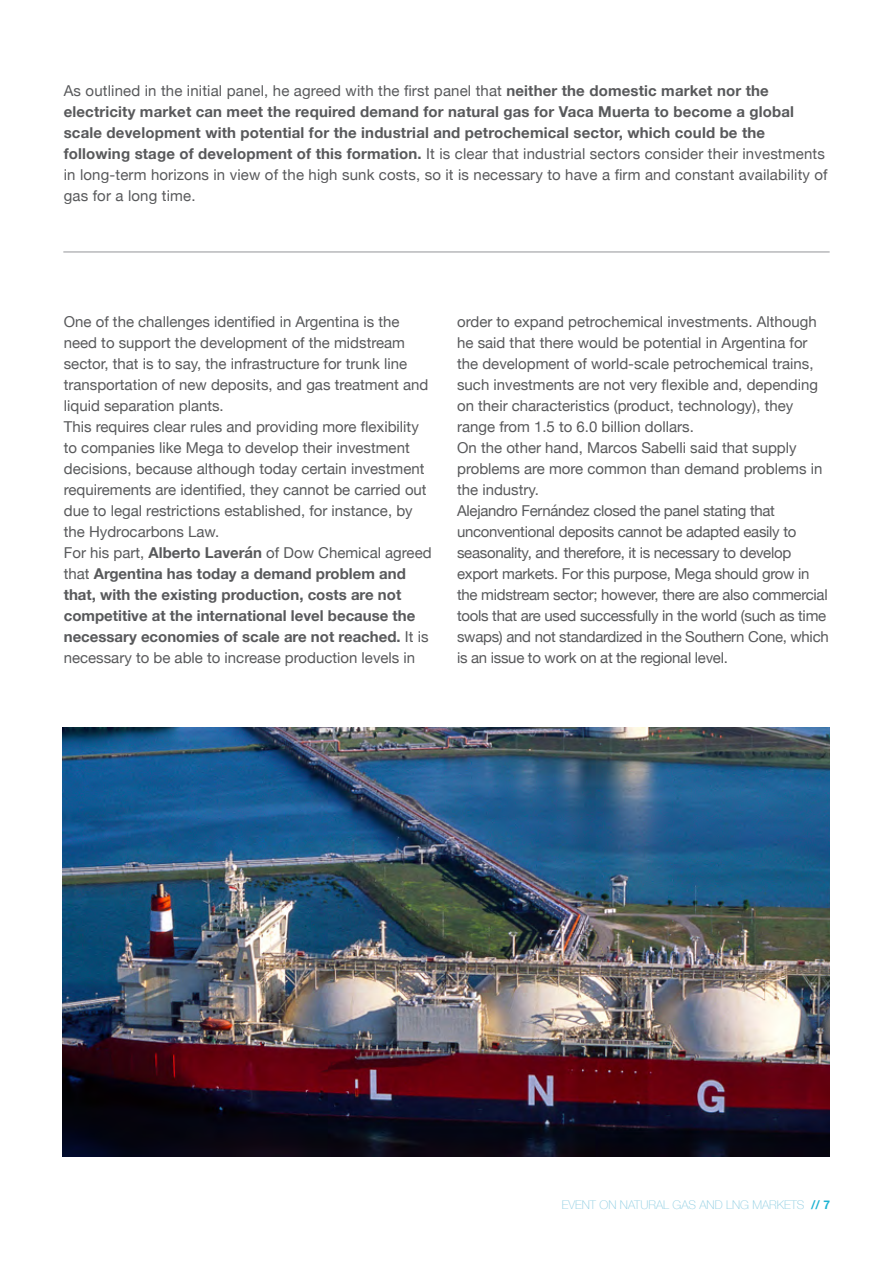
<style>
.page{position:relative;width:893px;height:1263px;background:#fff}
.page>*{position:absolute;margin:0;border:0;box-sizing:border-box;transform-origin:0 0}
.texto{font:15px/21px "Helvetica Neue";color:#58595b}
.texto-2{font:700 15px/21px "Helvetica Neue";letter-spacing:.005em;color:#58595b}
.texto-3{font:15px/21px "Helvetica Neue";letter-spacing:-.02em;color:#58595b}
.t1{font:100 12px "Helvetica Neue";color:#8ccce1}
.s1{font-weight:400}
.s2{font-weight:700;color:#1eb3d2}
</style>
<div class="page">
<img style="left:63px;top:727px;width:766px;height:430px">
<hr style="left:63px;top:252px;width:767px;height:1px;background:#939598">
<p class="texto-2" style="left:64px;top:81px;width:765px"><span class="s1">As outlined in the initial panel, he agreed with the first panel that</span> neither the domestic market nor the electricity market can meet the required demand for natural gas for Vaca Muerta to become a global scale development with potential for the industrial and petrochemical sector, which could be the following stage of development of this formation. <span class="s1">It is clear that industrial sectors consider their investments in long-term horizons in view of the high sunk costs, so it is necessary to have a firm and constant availability of gas for a long time.</span></p>
<p class="texto" style="left:64px;top:312px;width:366px">One of the challenges identified in Argentina is the need to support the development of the midstream sector, that is to say, the infrastructure for trunk line transportation of new deposits, and gas treatment and liquid separation plants.</p>
<p class="texto" style="left:64px;top:417px;width:364px">This requires clear rules and providing more flexibility to companies like Mega to develop their investment decisions, because although today certain investment requirements are identified, they cannot be carried out due to legal restrictions established, for instance, by the Hydrocarbons Law.</p>
<p class="texto-2" style="left:64px;top:543px;width:369px"><span class="s1">For his part,</span> Alberto Laverán <span class="s1">of Dow Chemical agreed that</span> Argentina has today a demand problem and that, with the existing production, costs are not competitive at the international level because the necessary economies of scale are not reached. <span class="s1">It is necessary to be able to increase production levels in</span></p>
<p class="texto" style="left:457px;top:312px;width:362px">order to expand petrochemical investments. Although he said that there would be potential in Argentina for the development of world-scale petrochemical trains, such investments are not very flexible and, depending on their characteristics (product, technology), they range from 1.5 to 6.0 billion dollars.</p>
<p class="texto" style="left:457px;top:438px;width:367px">On the other hand, Marcos Sabelli said that supply problems are more common than demand problems in the industry.</p>
<p class="texto-3" style="left:457px;top:501px;width:373px">Alejandro Fernández closed the panel stating that unconventional deposits cannot be adapted easily to seasonality, and therefore, it is necessary to develop export markets. For this purpose, Mega should grow in the midstream sector; however, there are also commercial tools that are used successfully in the world (such as time swaps) and not standardized in the Southern Cone, which is an issue to work on at the regional level.</p>
<p class="t1" style="left:562px;top:1196px;width:270px">EVENT ON NATURAL GAS AND LNG MARKETS <span class="s2">// 7</span></p>
</div>
